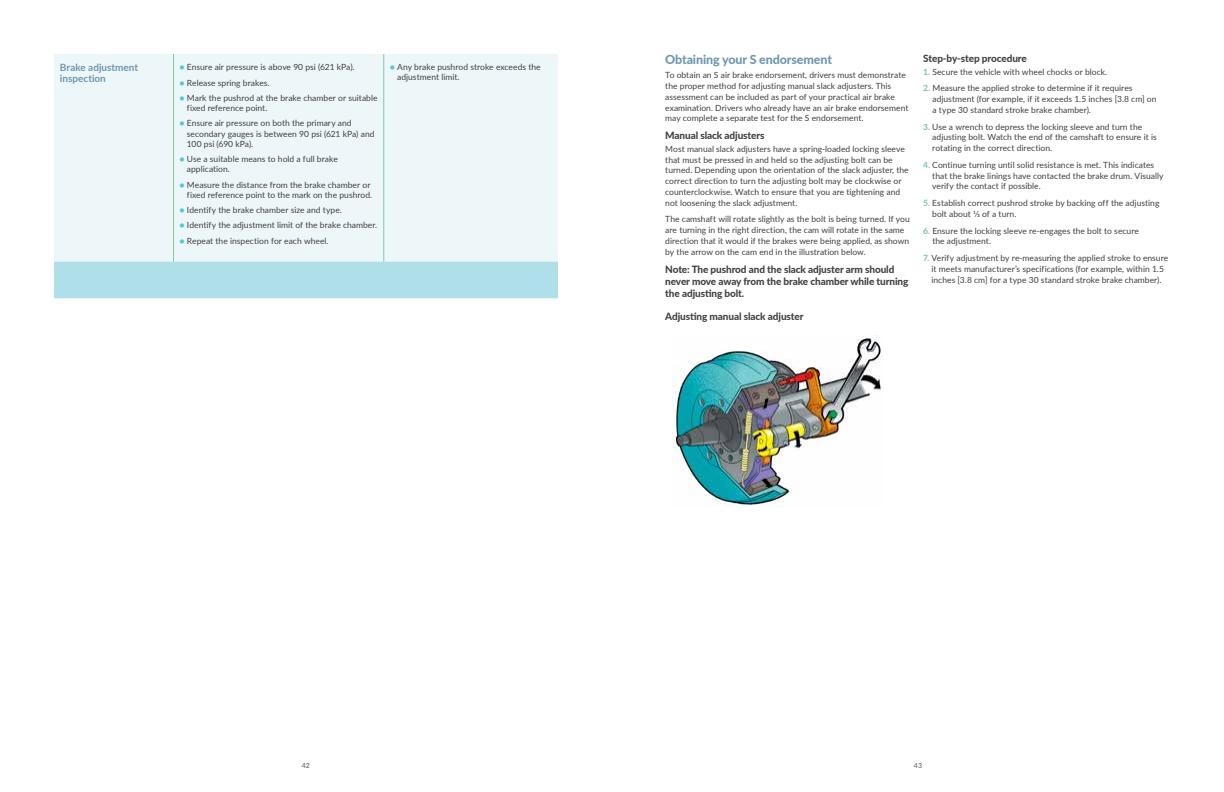
<style>
.page{position:relative;width:1224px;height:792px;background:#fff}
.page>*{position:absolute;margin:0;border:0;box-sizing:border-box;transform-origin:0 0}
.t1{font:800 12.5px "Lato";letter-spacing:-.01em;color:#6f97af}
.t2{font:800 10px/12px "Lato";letter-spacing:-.01em;color:#414042}
.t3{font:700 10px/10.8px "Lato";color:#6f97af}
.t4{font:8.5px/10.8px "Lato";letter-spacing:.005em;color:#414042}
.t5{font:600 7px "Lato";color:#6d6e71}
.s1{font-weight:800;font-size:9px;color:#56c7da}
.s2{font-weight:800;color:#81caa5}
</style>
<div class="page">
<div style="left:54px;top:54px;width:504px;height:208px;background:#edf7f9"></div>
<div style="left:54px;top:262px;width:504px;height:36px;background:#afe0ea"></div>
<hr style="left:173px;top:54px;width:1px;height:208px;background:#81caa5">
<hr style="left:383px;top:54px;width:1px;height:208px;background:#81caa5">
<img style="left:673px;top:336px;width:211px;height:170px">
<p class="t3" style="left:60px;top:62px;width:80px">Brake adjustment inspection</p>
<p class="t4" style="left:179px;top:61px;width:177px"><span class="s1">•</span> Ensure air pressure is above 90 psi (621 kPa).</p>
<p class="t4" style="left:179px;top:77px;width:92px"><span class="s1">•</span> Release spring brakes.</p>
<p class="t4" style="left:187px;top:92px;width:192px;line-height:10.2px;text-indent:-7px"><span class="s1">•</span> Mark the pushrod at the brake chamber or suitable fixed reference point.</p>
<p class="t4" style="left:187px;top:118px;width:189px;line-height:10.2px;text-indent:-7px"><span class="s1">•</span> Ensure air pressure on both the primary and secondary gauges is between 90 psi (621 kPa) and<br>100 psi (690 kPa).</p>
<p class="t4" style="left:187px;top:153px;width:152px;line-height:10.2px;text-indent:-7px"><span class="s1">•</span> Use a suitable means to hold a full brake application.</p>
<p class="t4" style="left:179px;top:179px;width:194px;line-height:10.2px;text-align:right"><span class="s1">•</span> Measure the distance from the brake chamber or fixed reference point to the mark on the pushrod.</p>
<p class="t4" style="left:179px;top:204px;width:164px"><span class="s1">•</span> Identify the brake chamber size and type.</p>
<p class="t4" style="left:179px;top:219px;width:199px"><span class="s1">•</span> Identify the adjustment limit of the brake chamber.</p>
<p class="t4" style="left:179px;top:235px;width:151px"><span class="s1">•</span> Repeat the inspection for each wheel.</p>
<p class="t4" style="left:397px;top:62px;width:145px;line-height:10.2px;text-indent:-7px"><span class="s1">•</span> Any brake pushrod stroke exceeds the adjustment limit.</p>
<h1 class="t1" style="left:665px;top:50px;width:168px">Obtaining your S endorsement</h1>
<p class="t4" style="left:665px;top:70px;width:245px">To obtain an S air brake endorsement, drivers must demonstrate the proper method for adjusting manual slack adjusters. This assessment can be included as part of your practical air brake examination. Drivers who already have an air brake endorsement may complete a separate test for the S endorsement.</p>
<p class="t2" style="left:665px;top:129px;width:101px">Manual slack adjusters</p>
<p class="t4" style="left:665px;top:143px;width:245px">Most manual slack adjusters have a spring-loaded locking sleeve that must be pressed in and held so the adjusting bolt can be turned. Depending upon the orientation of the slack adjuster, the correct direction to turn the adjusting bolt may be clockwise or counterclockwise. Watch to ensure that you are tightening and not loosening the slack adjustment.</p>
<p class="t4" style="left:665px;top:214px;width:246px">The camshaft will rotate slightly as the bolt is being turned. If you are turning in the right direction, the cam will rotate in the same direction that it would if the brakes were being applied, as shown by the arrow on the cam end in the illustration below.</p>
<p class="t2" style="left:665px;top:263px;width:245px">Note: The pushrod and the slack adjuster arm should never move away from the brake chamber while turning the adjusting bolt.</p>
<p class="t2" style="left:665px;top:310px;width:140px">Adjusting manual slack adjuster</p>
<p class="t2" style="left:923px;top:52px;width:105px">Step-by-step procedure</p>
<p class="t4" style="left:923px;top:66px;width:185px"><span class="s2">1.</span> Secure the vehicle with wheel chocks or block.</p>
<p class="t4" style="left:933px;top:83px;width:226px;text-indent:-9px"><span class="s2">2.</span> Measure the applied stroke to determine if it requires adjustment (for example, if it exceeds 1.5 inches [3.8 cm] on a type 30 standard stroke brake chamber).</p>
<p class="t4" style="left:932px;top:121px;width:226px;text-indent:-9px"><span class="s2">3.</span> Use a wrench to depress the locking sleeve and turn the adjusting bolt. Watch the end of the camshaft to ensure it is rotating in the correct direction.</p>
<p class="t4" style="left:932px;top:159px;width:233px;text-indent:-9px"><span class="s2">4.</span> Continue turning until solid resistance is met. This indicates that the brake linings have contacted the brake drum. Visually verify the contact if possible.</p>
<p class="t4" style="left:932px;top:197px;width:229px;text-indent:-9px"><span class="s2">5.</span> Establish correct pushrod stroke by backing off the adjusting bolt about 1/3 of a turn.</p>
<p class="t4" style="left:932px;top:225px;width:208px;text-indent:-9px"><span class="s2">6.</span> Ensure the locking sleeve re-engages the bolt to secure the adjustment.</p>
<p class="t4" style="left:923px;top:252px;width:247px;text-align:center"><span class="s2">7.</span> Verify adjustment by re-measuring the applied stroke to ensure it meets manufacturer’s specifications (for example, within 1.5 inches [3.8 cm] for a type 30 standard stroke brake chamber).</p>
<p class="t5" style="left:302px;top:760px;width:10px">42</p>
<p class="t5" style="left:914px;top:760px;width:10px">43</p>
</div>
